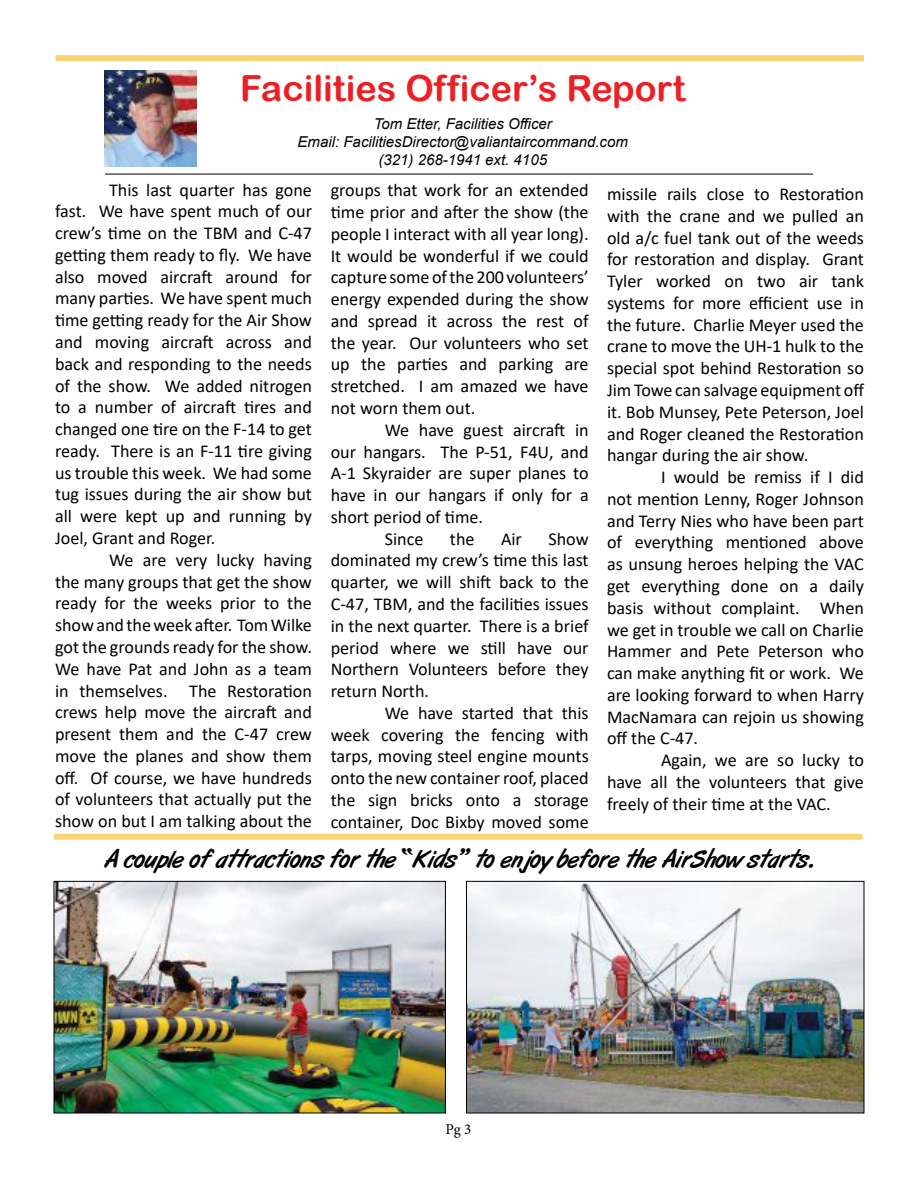
<style>
.page{position:relative;width:918px;height:1188px;background:#fff}
.page>*{position:absolute;margin:0;border:0;box-sizing:border-box;transform-origin:0 0}
.t1{font:36px "Arial Rounded MT Bold";color:#ed1f24}
.t2{font:25.5px "Art Brush";color:#000}
.t3{font:18.15px "Calibri";color:#000}
.t4{font:italic 15px/18px "Arial";color:#000;text-align:center}
.t5{font:15px "Minion Pro";color:#000}
</style>
<div class="page">
<img style="left:105px;top:70px;width:91px;height:97px">
<hr style="left:105px;top:174px;width:708px;height:1px;background:#000">
<div style="left:56px;top:55px;width:808px;height:6px;background:#f6d674"></div>
<div style="left:54px;top:834px;width:808px;height:6px;background:#f6d674"></div>
<img style="left:56px;top:883px;width:388px;height:228px">
<div style="left:54px;top:881px;width:392px;height:232px;border:1px solid #000"></div>
<img style="left:468px;top:883px;width:394px;height:228px">
<div style="left:466px;top:881px;width:398px;height:232px;border:1px solid #000"></div>
<p class="t1" style="left:240px;top:67px;width:447px">Facilities Officer’s Report</p>
<p class="t4" style="left:298px;top:115px;width:332px">Tom Etter, Facilities Officer<br>Email: FacilitiesDirector@valiantaircommand.com (321) 268-1941 ext. 4105</p>
<p class="t3" style="left:109px;top:177px;width:204px">This last quarter has gone</p>
<p class="t3" style="left:55px;top:199px;width:259px">fast. We have spent much of our</p>
<p class="t3" style="left:55px;top:221px;width:258px">crew’s time on the TBM and C-47</p>
<p class="t3" style="left:55px;top:242px;width:258px">getting them ready to fly. We have</p>
<p class="t3" style="left:55px;top:264px;width:258px">also moved aircraft around for</p>
<p class="t3" style="left:55px;top:286px;width:258px">many parties. We have spent much</p>
<p class="t3" style="left:55px;top:308px;width:258px">time getting ready for the Air Show</p>
<p class="t3" style="left:55px;top:329px;width:258px">and moving aircraft across and</p>
<p class="t3" style="left:55px;top:351px;width:258px">back and responding to the needs</p>
<p class="t3" style="left:55px;top:373px;width:258px">of the show. We added nitrogen</p>
<p class="t3" style="left:55px;top:395px;width:258px">to a number of aircraft tires and</p>
<p class="t3" style="left:55px;top:417px;width:258px">changed one tire on the F-14 to get</p>
<p class="t3" style="left:55px;top:438px;width:258px">ready. There is an F-11 tire giving</p>
<p class="t3" style="left:55px;top:460px;width:258px">us trouble this week. We had some</p>
<p class="t3" style="left:55px;top:482px;width:258px">tug issues during the air show but</p>
<p class="t3" style="left:55px;top:504px;width:258px">all were kept up and running by</p>
<p class="t3" style="left:55px;top:525px;width:162px">Joel, Grant and Roger.</p>
<p class="t3" style="left:109px;top:547px;width:204px">We are very lucky having</p>
<p class="t3" style="left:55px;top:569px;width:258px">the many groups that get the show</p>
<p class="t3" style="left:55px;top:591px;width:258px">ready for the weeks prior to the</p>
<p class="t3" style="left:55px;top:613px;width:258px">show and the week after. Tom Wilke</p>
<p class="t3" style="left:55px;top:634px;width:258px">got the grounds ready for the show.</p>
<p class="t3" style="left:55px;top:656px;width:258px">We have Pat and John as a team</p>
<p class="t3" style="left:55px;top:678px;width:258px">in themselves. The Restoration</p>
<p class="t3" style="left:55px;top:700px;width:258px">crews help move the aircraft and</p>
<p class="t3" style="left:55px;top:721px;width:258px">present them and the C-47 crew</p>
<p class="t3" style="left:55px;top:743px;width:258px">move the planes and show them</p>
<p class="t3" style="left:55px;top:765px;width:258px">off. Of course, we have hundreds</p>
<p class="t3" style="left:55px;top:787px;width:258px">of volunteers that actually put the</p>
<p class="t3" style="left:55px;top:809px;width:258px">show on but I am talking about the</p>
<p class="t3" style="left:331px;top:178px;width:259px">groups that work for an extended</p>
<p class="t3" style="left:331px;top:199px;width:259px">time prior and after the show (the</p>
<p class="t3" style="left:331px;top:221px;width:259px">people I interact with all year long).</p>
<p class="t3" style="left:331px;top:243px;width:260px">It would be wonderful if we could</p>
<p class="t3" style="left:331px;top:265px;width:259px">capture some of the 200 volunteers’</p>
<p class="t3" style="left:331px;top:286px;width:259px">energy expended during the show</p>
<p class="t3" style="left:331px;top:308px;width:259px">and spread it across the rest of</p>
<p class="t3" style="left:331px;top:330px;width:259px">the year. Our volunteers who set</p>
<p class="t3" style="left:331px;top:352px;width:259px">up the parties and parking are</p>
<p class="t3" style="left:331px;top:374px;width:259px">stretched. I am amazed we have</p>
<p class="t3" style="left:331px;top:395px;width:146px">not worn them out.</p>
<p class="t3" style="left:385px;top:417px;width:205px">We have guest aircraft in</p>
<p class="t3" style="left:331px;top:439px;width:259px">our hangars. The P-51, F4U, and</p>
<p class="t3" style="left:331px;top:461px;width:259px">A-1 Skyraider are super planes to</p>
<p class="t3" style="left:331px;top:483px;width:259px">have in our hangars if only for a</p>
<p class="t3" style="left:331px;top:504px;width:154px">short period of time.</p>
<p class="t3" style="left:385px;top:526px;width:40px">Since</p>
<p class="t3" style="left:450px;top:526px;width:26px">the</p>
<p class="t3" style="left:501px;top:526px;width:22px">Air</p>
<p class="t3" style="left:548px;top:526px;width:42px">Show</p>
<p class="t3" style="left:331px;top:548px;width:259px">dominated my crew’s time this last</p>
<p class="t3" style="left:331px;top:570px;width:260px">quarter, we will shift back to the</p>
<p class="t3" style="left:331px;top:591px;width:259px">C-47, TBM, and the facilities issues</p>
<p class="t3" style="left:331px;top:613px;width:260px">in the next quarter. There is a brief</p>
<p class="t3" style="left:331px;top:635px;width:259px">period where we still have our</p>
<p class="t3" style="left:331px;top:657px;width:259px">Northern Volunteers before they</p>
<p class="t3" style="left:331px;top:679px;width:100px">return North.</p>
<p class="t3" style="left:385px;top:700px;width:206px">We have started that this</p>
<p class="t3" style="left:331px;top:722px;width:259px">week covering the fencing with</p>
<p class="t3" style="left:331px;top:744px;width:260px">tarps, moving steel engine mounts</p>
<p class="t3" style="left:331px;top:766px;width:259px">onto the new container roof, placed</p>
<p class="t3" style="left:331px;top:787px;width:259px">the sign bricks onto a storage</p>
<p class="t3" style="left:331px;top:809px;width:260px">container, Doc Bixby moved some</p>
<p class="t3" style="left:607px;top:181px;width:258px">missile rails close to Restoration</p>
<p class="t3" style="left:607px;top:203px;width:258px">with the crane and we pulled an</p>
<p class="t3" style="left:607px;top:225px;width:258px">old a/c fuel tank out of the weeds</p>
<p class="t3" style="left:607px;top:247px;width:258px">for restoration and display. Grant</p>
<p class="t3" style="left:607px;top:268px;width:258px">Tyler worked on two air tank</p>
<p class="t3" style="left:607px;top:290px;width:258px">systems for more efficient use in</p>
<p class="t3" style="left:607px;top:312px;width:258px">the future. Charlie Meyer used the</p>
<p class="t3" style="left:607px;top:334px;width:259px">crane to move the UH-1 hulk to the</p>
<p class="t3" style="left:607px;top:356px;width:258px">special spot behind Restoration so</p>
<p class="t3" style="left:607px;top:377px;width:259px">Jim Towe can salvage equipment off</p>
<p class="t3" style="left:607px;top:399px;width:258px">it. Bob Munsey, Pete Peterson, Joel</p>
<p class="t3" style="left:607px;top:421px;width:258px">and Roger cleaned the Restoration</p>
<p class="t3" style="left:607px;top:443px;width:203px">hangar during the air show.</p>
<p class="t3" style="left:661px;top:464px;width:204px">I would be remiss if I did</p>
<p class="t3" style="left:607px;top:486px;width:258px">not mention Lenny, Roger Johnson</p>
<p class="t3" style="left:607px;top:508px;width:258px">and Terry Nies who have been part</p>
<p class="t3" style="left:607px;top:530px;width:258px">of everything mentioned above</p>
<p class="t3" style="left:607px;top:552px;width:258px">as unsung heroes helping the VAC</p>
<p class="t3" style="left:607px;top:573px;width:258px">get everything done on a daily</p>
<p class="t3" style="left:607px;top:595px;width:258px">basis without complaint. When</p>
<p class="t3" style="left:607px;top:617px;width:258px">we get in trouble we call on Charlie</p>
<p class="t3" style="left:607px;top:639px;width:258px">Hammer and Pete Peterson who</p>
<p class="t3" style="left:607px;top:661px;width:258px">can make anything fit or work. We</p>
<p class="t3" style="left:607px;top:682px;width:258px">are looking forward to when Harry</p>
<p class="t3" style="left:607px;top:704px;width:258px">MacNamara can rejoin us showing</p>
<p class="t3" style="left:607px;top:726px;width:93px">off the C-47.</p>
<p class="t3" style="left:661px;top:748px;width:204px">Again, we are so lucky to</p>
<p class="t3" style="left:607px;top:769px;width:258px">have all the volunteers that give</p>
<p class="t3" style="left:607px;top:791px;width:225px">freely of their time at the VAC.</p>
<p class="t2" style="left:104px;top:845px;width:711px">A couple of attractions for the “Kids” to enjoy before the AirShow starts.</p>
<p class="t5" style="left:445px;top:1120px;width:28px">Pg 3</p>
</div>
